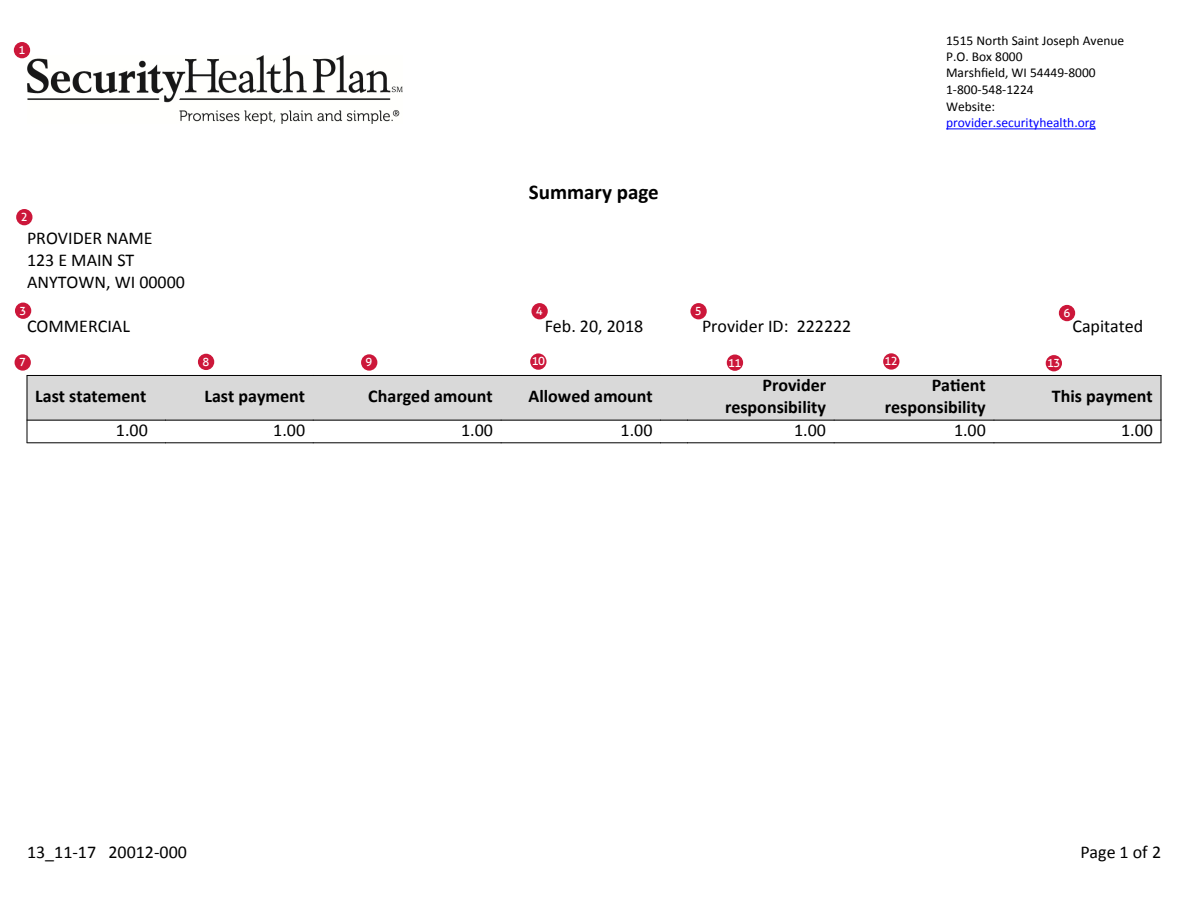
<style>
.page{position:relative;width:1188px;height:918px;background:#fff}
.page>*{position:absolute;margin:0;border:0;box-sizing:border-box;transform-origin:0 0}
.t1{font:700 21px "Calibri";color:#000}
.t2{font:18px/21.9px "Calibri";color:#000}
.t3{font:700 18px/21.9px "Calibri";color:#000;text-align:right}
.t4{font:13.5px/16.5px "Calibri";color:#000}
.t5{font:13.5px "Calibri";color:#00f}
.t6{font:11.55px "Aller";letter-spacing:-.05em;color:#fff}
</style>
<div class="page">
<div style="left:994px;top:376px;width:167px;height:45px;background:#d9d9d9;border:1px solid #d9d9d9"></div>
<div style="left:834px;top:376px;width:160px;height:45px;background:#d9d9d9;border:1px solid #d9d9d9"></div>
<div style="left:687px;top:376px;width:147px;height:45px;background:#d9d9d9;border:1px solid #d9d9d9"></div>
<div style="left:660px;top:376px;width:28px;height:45px;background:#d9d9d9;border:1px solid #d9d9d9"></div>
<div style="left:501px;top:376px;width:160px;height:45px;background:#d9d9d9;border:1px solid #d9d9d9"></div>
<div style="left:313px;top:376px;width:188px;height:45px;background:#d9d9d9;border:1px solid #d9d9d9"></div>
<div style="left:165px;top:376px;width:148px;height:45px;background:#d9d9d9;border:1px solid #d9d9d9"></div>
<div style="left:27px;top:376px;width:139px;height:45px;background:#d9d9d9;border:1px solid #d9d9d9"></div>
<img style="left:27px;top:56px;width:376px;height:68px">
<hr style="left:946px;top:129px;width:150px;height:1px;background:#00f">
<hr style="left:27px;top:375px;width:139px;height:1px;background:#000">
<hr style="left:27px;top:375px;width:1px;height:45px;background:#000">
<hr style="left:27px;top:420px;width:139px;height:1px;background:#000">
<hr style="left:165px;top:375px;width:149px;height:1px;background:#000">
<hr style="left:165px;top:420px;width:149px;height:1px;background:#000">
<hr style="left:313px;top:375px;width:188px;height:1px;background:#000">
<hr style="left:313px;top:420px;width:188px;height:1px;background:#000">
<hr style="left:501px;top:375px;width:160px;height:1px;background:#000">
<hr style="left:501px;top:420px;width:160px;height:1px;background:#000">
<svg style="left:661px;top:375px;width:26px;height:1px"></svg>
<svg style="left:660px;top:420px;width:27px;height:1px"></svg>
<hr style="left:687px;top:375px;width:147px;height:1px;background:#000">
<hr style="left:687px;top:420px;width:147px;height:1px;background:#000">
<hr style="left:834px;top:375px;width:160px;height:1px;background:#000">
<hr style="left:834px;top:420px;width:160px;height:1px;background:#000">
<hr style="left:994px;top:375px;width:167px;height:1px;background:#000">
<hr style="left:1161px;top:375px;width:1px;height:45px;background:#000">
<hr style="left:994px;top:420px;width:167px;height:1px;background:#000">
<svg style="left:27px;top:420px;width:1px;height:22px"></svg>
<hr style="left:27px;top:442px;width:139px;height:1px;background:#000">
<hr style="left:165px;top:442px;width:149px;height:1px;background:#000">
<hr style="left:313px;top:442px;width:188px;height:1px;background:#000">
<hr style="left:501px;top:442px;width:160px;height:1px;background:#000">
<svg style="left:660px;top:442px;width:27px;height:1px"></svg>
<hr style="left:687px;top:442px;width:147px;height:1px;background:#000">
<hr style="left:834px;top:442px;width:160px;height:1px;background:#000">
<svg style="left:1161px;top:420px;width:1px;height:23px"></svg>
<hr style="left:994px;top:442px;width:167px;height:1px;background:#000">
<div style="left:14px;top:42px;width:16px;height:16px;background:#cc173a;border-radius:50%"></div>
<div style="left:16px;top:209px;width:16px;height:16px;background:#cc173a;border-radius:50%"></div>
<div style="left:15px;top:303px;width:16px;height:16px;background:#cc173a;border-radius:50%"></div>
<div style="left:531px;top:303px;width:17px;height:16px;background:#cc173a;border-radius:50%"></div>
<div style="left:690px;top:303px;width:17px;height:16px;background:#cc173a;border-radius:50%"></div>
<div style="left:1059px;top:305px;width:16px;height:16px;background:#cc173a;border-radius:50%"></div>
<div style="left:15px;top:354px;width:16px;height:17px;background:#cc173a;border-radius:50%"></div>
<div style="left:198px;top:354px;width:16px;height:16px;background:#cc173a;border-radius:50%"></div>
<div style="left:361px;top:354px;width:16px;height:17px;background:#cc173a;border-radius:50%"></div>
<div style="left:530px;top:353px;width:17px;height:17px;background:#cc173a;border-radius:50%"></div>
<div style="left:727px;top:355px;width:16px;height:16px;background:#cc173a;border-radius:50%"></div>
<div style="left:883px;top:353px;width:16px;height:17px;background:#cc173a;border-radius:50%"></div>
<div style="left:1046px;top:355px;width:16px;height:16px;background:#cc173a;border-radius:50%"></div>
<p class="t6" style="left:18px;top:43px;width:8px">1</p>
<p class="t6" style="left:21px;top:210px;width:8px">2</p>
<p class="t1" style="left:529px;top:179px;width:132px">Summary page</p>
<p class="t4" style="left:946px;top:32px;width:180px">1515 North Saint Joseph Avenue<br>P.O. Box 8000<br>Marshfield, WI 54449-8000<br>1-800-548-1224<br>Website:</p>
<p class="t5" style="left:946px;top:114px;width:151px">provider.securityhealth.org</p>
<p class="t2" style="left:27px;top:227px;width:159px">PROVIDER NAME<br>123 E MAIN ST<br>ANYTOWN, WI 00000</p>
<p class="t2" style="left:27px;top:315px;width:104px">COMMERCIAL</p>
<p class="t2" style="left:545px;top:315px;width:100px">Feb. 20, 2018</p>
<p class="t2" style="left:702px;top:315px;width:151px">Provider ID: 222222</p>
<p class="t2" style="left:1072px;top:315px;width:72px">Capitated</p>
<p class="t6" style="left:19px;top:303px;width:8px">3</p>
<p class="t6" style="left:536px;top:304px;width:8px">4</p>
<p class="t6" style="left:695px;top:304px;width:8px">5</p>
<p class="t6" style="left:1063px;top:306px;width:8px">6</p>
<p class="t6" style="left:19px;top:355px;width:8px">7</p>
<p class="t6" style="left:202px;top:355px;width:8px">8</p>
<p class="t6" style="left:366px;top:355px;width:8px">9</p>
<p class="t6" style="left:532px;top:354px;width:15px">10</p>
<p class="t6" style="left:728px;top:355px;width:15px">11</p>
<p class="t6" style="left:885px;top:354px;width:15px">12</p>
<p class="t6" style="left:1047px;top:356px;width:15px">13</p>
<p class="t3" style="left:35px;top:385px;width:113px">Last statement</p>
<p class="t3" style="left:204px;top:385px;width:102px">Last payment</p>
<p class="t3" style="left:368px;top:385px;width:126px">Charged amount</p>
<p class="t3" style="left:528px;top:385px;width:126px">Allowed amount</p>
<p class="t3" style="left:725px;top:374px;width:103px">Provider responsibility</p>
<p class="t3" style="left:885px;top:374px;width:102px">Patient responsibility</p>
<p class="t3" style="left:1052px;top:385px;width:102px">This payment</p>
<p class="t2" style="left:116px;top:419px;width:33px">1.00</p>
<p class="t2" style="left:273px;top:419px;width:33px">1.00</p>
<p class="t2" style="left:461px;top:419px;width:33px">1.00</p>
<p class="t2" style="left:621px;top:419px;width:33px">1.00</p>
<p class="t2" style="left:794px;top:419px;width:33px">1.00</p>
<p class="t2" style="left:954px;top:419px;width:33px">1.00</p>
<p class="t2" style="left:1121px;top:419px;width:33px">1.00</p>
<p class="t2" style="left:27px;top:841px;width:161px">13_11-17 20012-000</p>
<p class="t2" style="left:1080px;top:841px;width:82px">Page 1 of 2</p>
</div>
